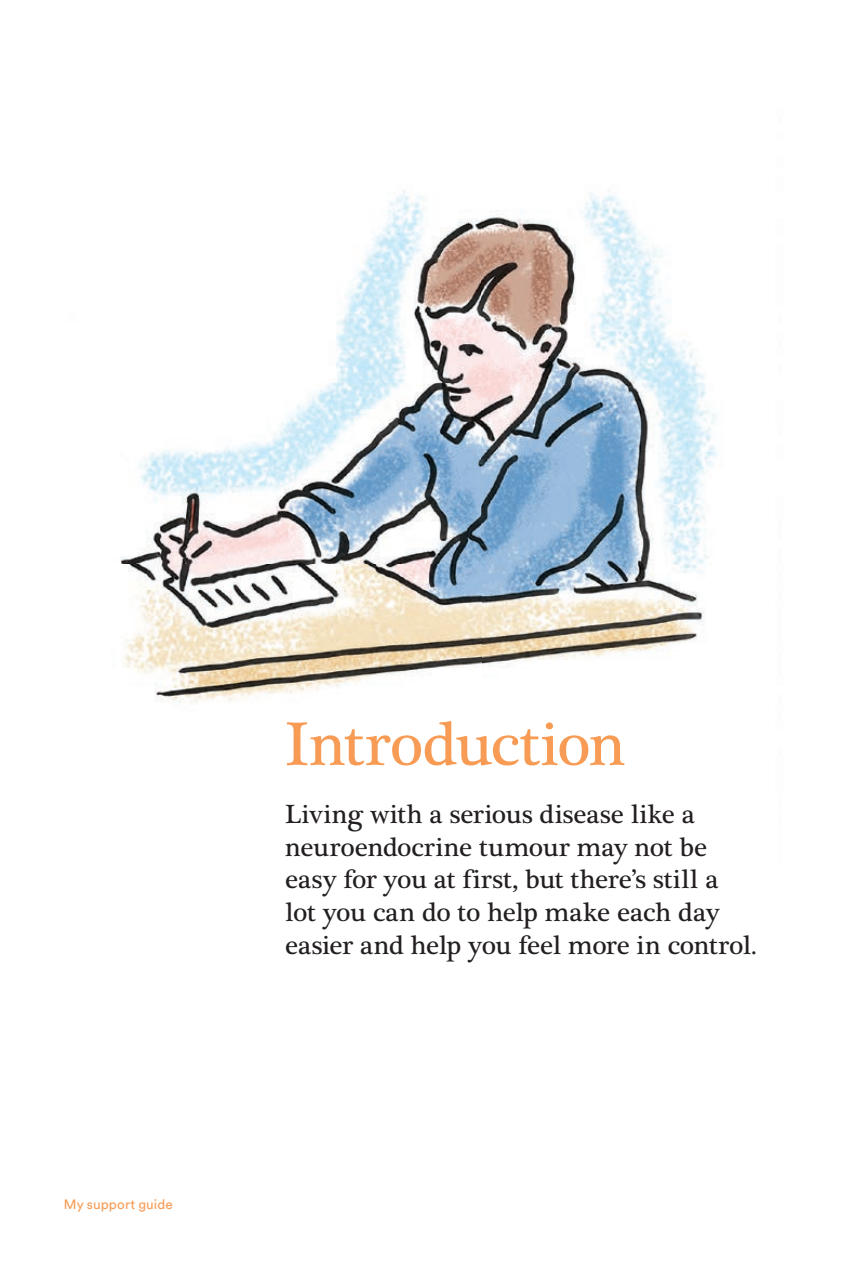
<style>
.page{position:relative;width:862px;height:1276px;background:#fff}
.page>*{position:absolute;margin:0;border:0;box-sizing:border-box;transform-origin:0 0}
.t1{font:63px "Plantagenet Cherokee";letter-spacing:-.01em;color:#f89c55}
.t2{font:27px/32.6px "Plantagenet Cherokee";letter-spacing:-.005em;color:#231f20}
.t3{font:13.5px "Circular Std";letter-spacing:.005em;color:#f89c55}
</style>
<div class="page">
<img style="left:120px;top:190px;width:598px;height:513px">
<p class="t3" style="left:64px;top:1196px;width:110px">My support guide</p>
<h1 class="t1" style="left:285px;top:707px;width:342px">Introduction</h1>
<p class="t2" style="left:285px;top:798px;width:472px">Living with a serious disease like a neuroendocrine tumour may not be easy for you at first, but there’s still a<br>lot you can do to help make each day easier and help you feel more in control.</p>
</div>
